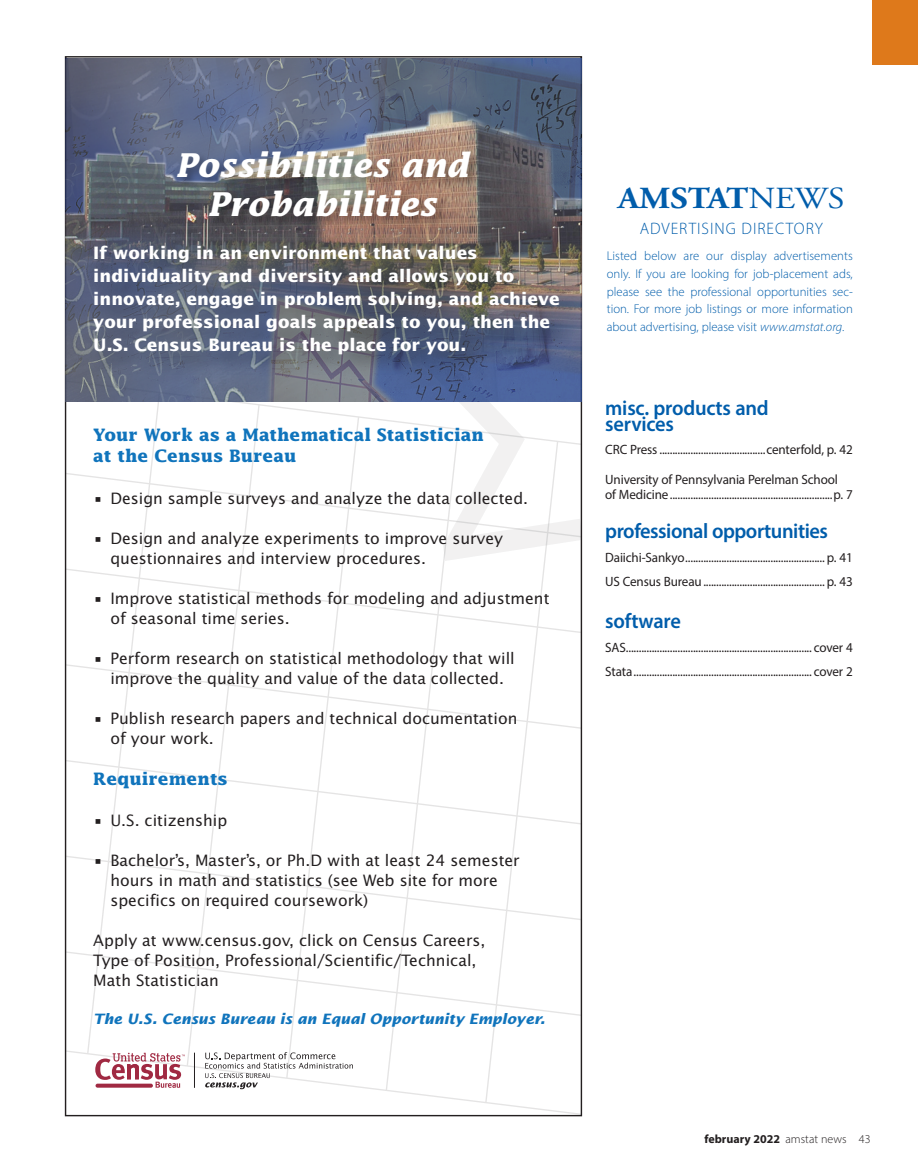
<style>
.page{position:relative;width:918px;height:1175px;background:#fff}
.page>*{position:absolute;margin:0;border:0;box-sizing:border-box;transform-origin:0 0}
.t1{font:italic 700 32.85px/38.5px "Lucida";color:#fff;text-align:center}
.t2{font:700 30.6px "Adobe Garamond Pro";color:#015dab;scale:1.12 1}
.Advertising_head{font:600 21px/16.5px "Myriad Pro";letter-spacing:-.025em;color:#015dab}
.Advertising_Text{font:600 21px "Myriad Pro";letter-spacing:-.01em;color:#015dab}
.t3{font:700 17.1px/22.8px "Lucida Sans";color:#fff}
.t4{font:700 17.1px/21.5px "Lucida";color:#1074bc}
.t5{font:300 16.65px "Myriad Pro";letter-spacing:.06em;color:#015dab}
.t6{font:15.75px/20px "Lucida Sans";color:#231f20}
.t7{font:italic 700 14.25px "Lucida Sans";color:#1074bc}
.Advertising_Text-2{font:13.5px/15px "Myriad Pro";letter-spacing:-.01em;color:#231f20}
.t8{font:300 12.75px/17.7px "Myriad Pro";color:#015dab;text-align:justify}
.t9{font:700 12px "Myriad Pro";color:#231f20}
.s1{font-weight:400}
.s2{font-style:italic}
.s3{font-weight:300}
</style>
<div class="page">
<div style="left:872px;top:0;width:46px;height:65px;background:#de791b"></div>
<svg style="left:186px;top:641px;width:48px;height:426px"></svg>
<svg style="left:385px;top:641px;width:51px;height:450px"></svg>
<svg style="left:484px;top:641px;width:53px;height:463px"></svg>
<svg style="left:67px;top:659px;width:513px;height:76px"></svg>
<svg style="left:67px;top:753px;width:513px;height:76px"></svg>
<svg style="left:67px;top:848px;width:513px;height:76px"></svg>
<svg style="left:67px;top:942px;width:513px;height:76px"></svg>
<img style="left:65px;top:58px;width:517px;height:267px">
<img style="left:82px;top:254px;width:501px;height:71px">
<img style="left:64px;top:145px;width:519px;height:109px">
<svg style="left:205px;top:1052px;width:148px;height:37px"></svg>
<svg style="left:95px;top:1052px;width:90px;height:35px"></svg>
<hr style="left:194px;top:1052px;width:1px;height:35px;background:#231f20">
<svg style="left:65px;top:325px;width:518px;height:316px"></svg>
<p class="t1" style="left:176px;top:145px;width:295px">Possibilities and<br>Probabilities</p>
<p class="t3" style="left:93px;top:242px;width:468px">If working in an environment that values individuality and diversity and allows you to innovate, engage in problem solving, and achieve your professional goals appeals to you, then the U.S. Census Bureau is the place for you.</p>
<p class="t4" style="left:93px;top:423px;width:392px">Your Work as a Mathematical Statistician at the Census Bureau</p>
<p class="t6" style="left:93px;top:488px;width:436px">• Design sample surveys and analyze the data collected.</p>
<p class="t6" style="left:110px;top:528px;width:394px;text-indent:-17px">• Design and analyze experiments to improve survey questionnaires and interview procedures.</p>
<p class="t6" style="left:110px;top:588px;width:441px;text-indent:-17px">• Improve statistical methods for modeling and adjustment of seasonal time series.</p>
<p class="t6" style="left:93px;top:648px;width:423px;text-align:center">• Perform research on statistical methodology that will improve the quality and value of the data collected.</p>
<p class="t6" style="left:110px;top:708px;width:409px;text-indent:-17px">• Publish research papers and technical documentation of your work.</p>
<p class="t4" style="left:93px;top:767px;width:136px">Requirements</p>
<p class="t6" style="left:93px;top:811px;width:136px">• U.S. citizenship</p>
<p class="t6" style="left:110px;top:851px;width:411px;text-indent:-17px">• Bachelor’s, Master’s, or Ph.D with at least 24 semester hours in math and statistics (see Web site for more specifics on required coursework)</p>
<p class="t6" style="left:93px;top:930px;width:394px">Apply at www.census.gov, click on Census Careers,<br>Type of Position, Professional/Scientific/Technical,<br>Math Statistician</p>
<p class="t7" style="left:93px;top:1010px;width:453px">The U.S. Census Bureau is an Equal Opportunity Employer.</p>
<p class="t2" style="left:618px;top:180px;width:204px">AMSTAT<span class="s1">NEWS</span></p>
<p class="t5" style="left:640px;top:218px;width:185px">ADVERTISING DIRECTORY</p>
<p class="t8" style="left:607px;top:247px;width:248px">Listed below are our display advertisements only. If you are looking for job-placement ads, please see the professional opportunities sec&shy;tion. For more job listings or more information about advertising, please visit <span class="s2">www.amstat.org</span>.</p>
<p class="Advertising_head" style="left:605px;top:399px;width:165px">misc. products and services</p>
<p class="Advertising_Text-2" style="left:605px;top:442px;width:249px">CRC Press .........................................centerfold, p. 42</p>
<p class="Advertising_Text-2" style="left:605px;top:472px;width:249px">University of Pennsylvania Perelman School<br>of Medicine...............................................................p. 7</p>
<p class="Advertising_head" style="left:605px;top:522px;width:224px">professional opportunities</p>
<p class="Advertising_Text-2" style="left:605px;top:549px;width:249px">Daiichi-Sankyo...................................................... p. 41</p>
<p class="Advertising_Text-2" style="left:605px;top:573px;width:249px">US Census Bureau............................................... p. 43</p>
<p class="Advertising_Text" style="left:605px;top:607px;width:77px">software</p>
<p class="Advertising_Text-2" style="left:605px;top:639px;width:249px">SAS........................................................................ cover 4</p>
<p class="Advertising_Text-2" style="left:605px;top:663px;width:249px">Stata..................................................................... cover 2</p>
<p class="t9" style="left:705px;top:1130px;width:168px">february 2022 <span class="s3">amstat news 43</span></p>
</div>
